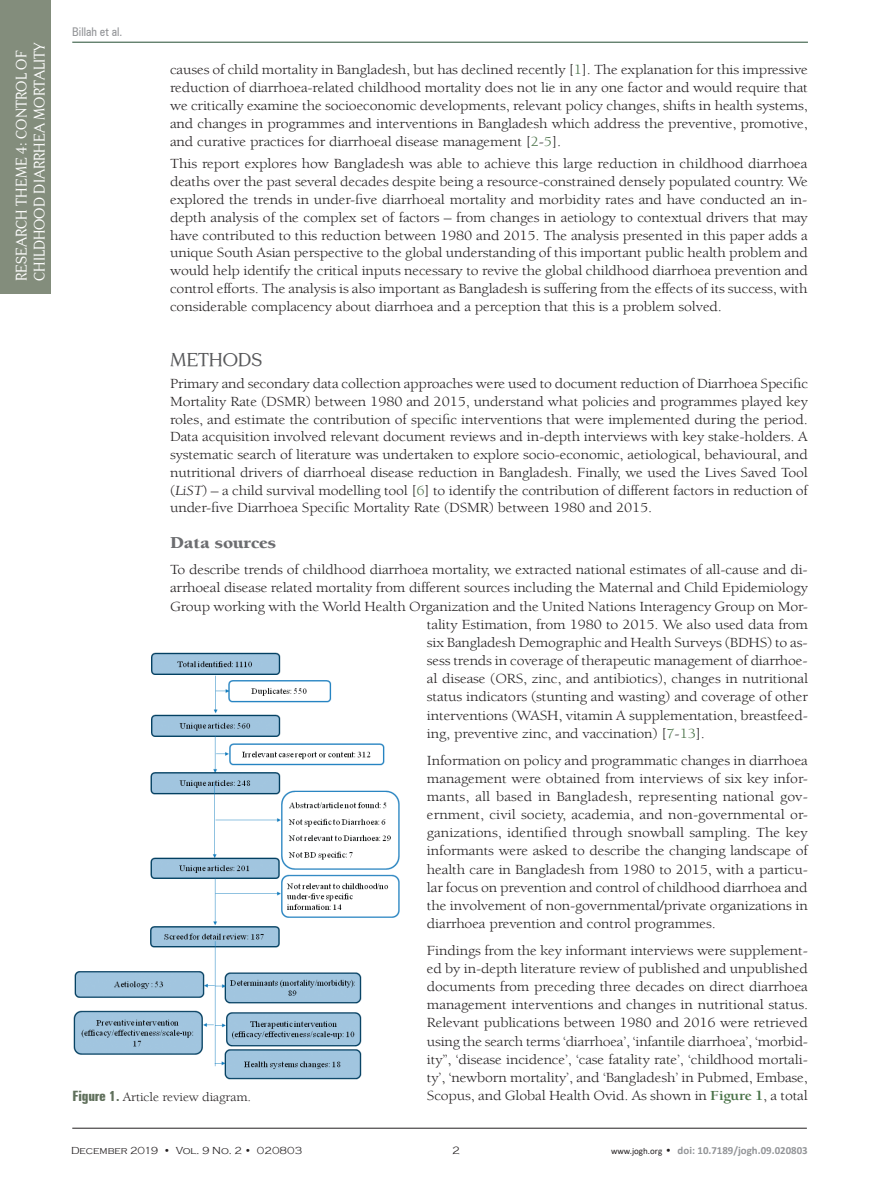
<style>
.page{position:relative;width:893px;height:1191px;background:#fff}
.page>*{position:absolute;margin:0;border:0;box-sizing:border-box;transform-origin:0 0}
.t1{font:18.6px "Centabel";letter-spacing:-.01em;color:#57585a;scale:1.11 1}
.t2{font:18px "Centabel";color:#fff}
.t3{font:900 17.1px "Berkeley Std";letter-spacing:-.01em;color:#6c6d70;scale:1.11 1}
.t4{font:15px "Centabel";color:#fff}
.t5{font:14.25px/18.1px "Berkeley Std";letter-spacing:-.01em;color:#231f20;text-align:justify;scale:1.11 1}
.t6{font:12.9px "Berkeley Std";letter-spacing:-.01em;color:#231f20;scale:1.11 1}
.t7{font:condensed 12px "Zurich BT";color:#939598}
.t8{font:700 10.95px "Calibri";color:#939598}
.t9{font:300 10.95px "Copperplate Gothic";color:#231f20}
.t10{font:300 10.5px "Copperplate Gothic";color:#231f20}
.s1{color:#477045}
.s2{font-style:italic}
.s3{font-family:"Zurich BT";font-weight:700;font-stretch:extra-condensed;font-size:14.25px;color:#5f6f5b}
.s4{font-weight:700;color:#477045}
.s5{font-weight:400;font-size:9px;color:#231f20}
.s6{font-family:"Copperplate Gothic";font-weight:300;color:#231f20}
</style>
<div class="page">
<hr style="left:72px;top:1128px;width:735px;height:1px;background:#231f20">
<hr style="left:72px;top:42px;width:736px;height:1px;background:#244d32">
<div style="left:0;top:0;width:51px;height:293px;background:#838d7c"></div>
<img style="left:73px;top:652px;width:327px;height:428px">
<p class="t4" style="left:31px;top:281px;width:240px;rotate:-90deg">CHILDHOOD DIARRHEA MORTALITY</p>
<p class="t4" style="left:13px;top:281px;width:232px;rotate:-90deg">RESEARCH THEME 4: CONTROL OF</p>
<p class="t2" style="left:13px;top:281px;width:103px;rotate:-90deg">VIEWPOINTS</p>
<p class="t7" style="left:72px;top:25px;width:52px">Billah et al.</p>
<p class="t5" style="left:170px;top:61px;width:576px">causes of child mortality in Bangladesh, but has declined recently [<span class="s1">1</span>]. The explanation for this impressive reduction of diarrhoea-related childhood mortality does not lie in any one factor and would require that we critically examine the socioeconomic developments, relevant policy changes, shifts in health systems, and changes in programmes and interventions in Bangladesh which address the preventive, promotive, and curative practices for diarrhoeal disease management [<span class="s1">2</span>-<span class="s1">5</span>].</p>
<p class="t5" style="left:170px;top:155px;width:576px">This report explores how Bangladesh was able to achieve this large reduction in childhood diarrhoea deaths over the past several decades despite being a resource-constrained densely populated country. We explored the trends in under-five diarrhoeal mortality and morbidity rates and have conducted an in&shy;depth analysis of the complex set of factors – from changes in aetiology to contextual drivers that may have contributed to this reduction between 1980 and 2015. The analysis presented in this paper adds a unique South Asian perspective to the global understanding of this important public health problem and would help identify the critical inputs necessary to revive the global childhood diarrhoea prevention and control efforts. The analysis is also important as Bangladesh is suffering from the effects of its success, with considerable complacency about diarrhoea and a perception that this is a problem solved.</p>
<h1 class="t1" style="left:170px;top:349px;width:84px">METHODS</h1>
<p class="t5" style="left:170px;top:375px;width:576px;line-height:17.7px">Primary and secondary data collection approaches were used to document reduction of Diarrhoea Specific Mortality Rate (DSMR) between 1980 and 2015, understand what policies and programmes played key roles, and estimate the contribution of specific interventions that were implemented during the period.<br>Data acquisition involved relevant document reviews and in-depth interviews with key stake-holders. A systematic search of literature was undertaken to explore socio-economic, aetiological, behavioural, and nutritional drivers of diarrhoeal disease reduction in Bangladesh. Finally, we used the Lives Saved Tool (<span class="s2">LiST</span>) – a child survival modelling tool [<span class="s1">6</span>] to identify the contribution of different factors in reduction of under-five Diarrhoea Specific Mortality Rate (DSMR) between 1980 and 2015.</p>
<p class="t3" style="left:170px;top:533px;width:97px">Data sources</p>
<p class="t5" style="left:170px;top:561px;width:576px">To describe trends of childhood diarrhoea mortality, we extracted national estimates of all-cause and di-</p>
<p class="t5" style="left:170px;top:579px;width:576px">arrhoeal disease related mortality from different sources including the Maternal and Child Epidemiology</p>
<p class="t5" style="left:170px;top:597px;width:576px">Group working with the World Health Organization and the United Nations Interagency Group on Mor-</p>
<p class="t5" style="left:427px;top:615px;width:345px">tality Estimation, from 1980 to 2015. We also used data from</p>
<p class="t5" style="left:427px;top:633px;width:344px">six Bangladesh Demographic and Health Surveys (BDHS) to as-</p>
<p class="t5" style="left:427px;top:652px;width:344px">sess trends in coverage of therapeutic management of diarrhoe-</p>
<p class="t5" style="left:427px;top:670px;width:345px">al disease (ORS, zinc, and antibiotics), changes in nutritional</p>
<p class="t5" style="left:427px;top:688px;width:345px">status indicators (stunting and wasting) and coverage of other</p>
<p class="t5" style="left:427px;top:706px;width:345px">interventions (WASH, vitamin A supplementation, breastfeed-</p>
<p class="t5" style="left:427px;top:724px;width:252px">ing, preventive zinc, and vaccination) [<span class="s1">7</span>-<span class="s1">13</span>].</p>
<p class="t5" style="left:427px;top:751px;width:345px">Information on policy and programmatic changes in diarrhoea management were obtained from interviews of six key infor&shy;mants, all based in Bangladesh, representing national gov&shy;ernment, civil society, academia, and non-governmental or&shy;ganizations, identified through snowball sampling. The key informants were asked to describe the changing landscape of health care in Bangladesh from 1980 to 2015, with a particu&shy;lar focus on prevention and control of childhood diarrhoea and the involvement of non-governmental/private organizations in diarrhoea prevention and control programmes.</p>
<p class="t5" style="left:427px;top:941px;width:345px">Findings from the key informant interviews were supplement&shy;ed by in-depth literature review of published and unpublished documents from preceding three decades on direct diarrhoea management interventions and changes in nutritional status.<br>Relevant publications between 1980 and 2016 were retrieved using the search terms ‘diarrhoea’, ‘infantile diarrhoea’, ‘morbid&shy;ity’’, ‘disease incidence’, ‘case fatality rate’, ‘childhood mortali&shy;ty’, ‘newborn mortality’, and ‘Bangladesh’ in Pubmed, Embase,</p>
<p class="t6" style="left:73px;top:1090px;width:162px"><span class="s3">Figure 1.</span> Article review diagram.</p>
<p class="t5" style="left:427px;top:1086px;width:345px">Scopus, and Global Health Ovid. As shown in <span class="s4">Figure 1</span>, a total</p>
<p class="t10" style="left:71px;top:1144px;width:233px">December 2019 • Vol. 9 No. 2 • 020803</p>
<p class="t9" style="left:452px;top:1144px;width:9px">2</p>
<p class="t8" style="left:611px;top:1142px;width:198px"><span class="s5">www.jogh.org</span> <span class="s6">•</span> doi: 10.7189/jogh.09.020803</p>
</div>
